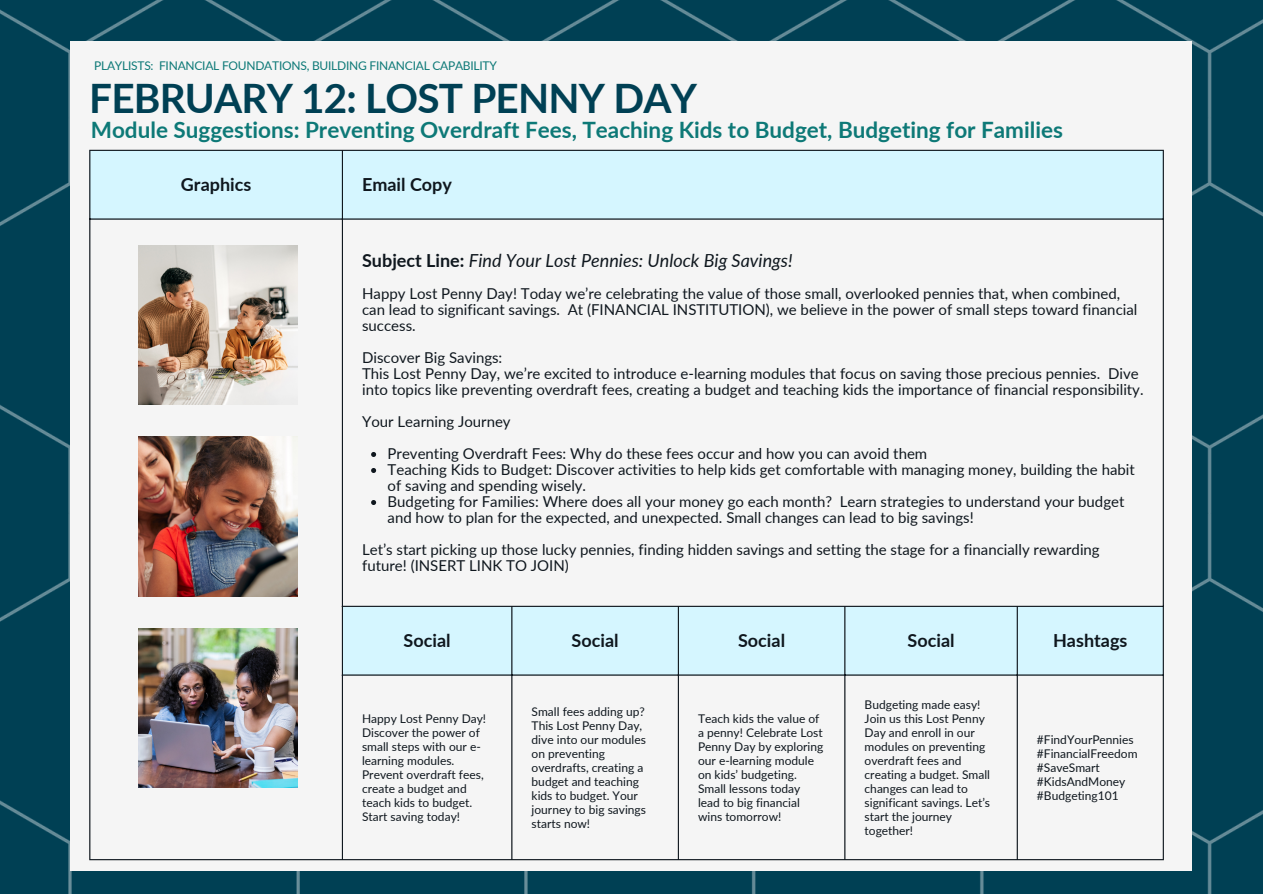
<style>
.page{position:relative;width:1263px;height:894px;background:#fff}
.page>*{position:absolute;margin:0;border:0;box-sizing:border-box;transform-origin:0 0}
.t1{font:700 40.5px "Lato";letter-spacing:-.02em;color:#004054}
.t2{font:700 22.5px "Lato";color:#0d7977}
.t3{font:700 18px "Lato";color:#0f171e}
.t4{font:italic 18px "Lato";color:#0f171e}
.t5{font:15px/16px "Lato";color:#0f171e}
.t6{font:12px/14px "Lato";color:#0f171e}
.t7{font:12px "Lato";letter-spacing:-.02em;color:#0d7977}
.s1{font-weight:700;font-style:normal}
</style>
<div class="page">
<div style="left:0;top:0;width:1263px;height:893px;background:#004054"></div>
<div style="left:71px;top:41px;width:1121px;height:829px;background:#f5f5f5"></div>
<svg style="left:90px;top:151px;width:1073px;height:524px"></svg>
<svg style="left:371px;top:452px;width:5px;height:5px"></svg>
<svg style="left:371px;top:468px;width:5px;height:5px"></svg>
<svg style="left:371px;top:500px;width:5px;height:5px"></svg>
<hr style="left:89px;top:151px;width:1px;height:707px;background:#0f171e">
<hr style="left:342px;top:151px;width:1px;height:707px;background:#0f171e">
<hr style="left:511px;top:606px;width:1px;height:252px;background:#0f171e">
<hr style="left:678px;top:606px;width:1px;height:252px;background:#0f171e">
<hr style="left:844px;top:606px;width:1px;height:252px;background:#0f171e">
<hr style="left:1017px;top:606px;width:1px;height:252px;background:#0f171e">
<hr style="left:1163px;top:151px;width:1px;height:707px;background:#0f171e">
<hr style="left:89px;top:150px;width:1075px;height:1px;background:#0f171e">
<hr style="left:89px;top:218px;width:1075px;height:1px;background:#0f171e">
<hr style="left:342px;top:605px;width:822px;height:1px;background:#0f171e">
<hr style="left:342px;top:674px;width:822px;height:1px;background:#0f171e">
<hr style="left:89px;top:858px;width:1075px;height:2px;background:#0f171e">
<img style="left:138px;top:245px;width:159px;height:159px">
<img style="left:138px;top:437px;width:159px;height:159px">
<img style="left:138px;top:628px;width:159px;height:159px">
<p class="t7" style="left:94px;top:59px;width:404px">PLAYLISTS: FINANCIAL FOUNDATIONS, BUILDING FINANCIAL CAPABILITY</p>
<p class="t1" style="left:89px;top:72px;width:609px">FEBRUARY 12: LOST PENNY DAY</p>
<p class="t2" style="left:91px;top:116px;width:974px">Module Suggestions: Preventing Overdraft Fees, Teaching Kids to Budget, Budgeting for Families</p>
<p class="t3" style="left:181px;top:173px;width:72px">Graphics</p>
<p class="t3" style="left:362px;top:173px;width:91px">Email Copy</p>
<p class="t4" style="left:362px;top:249px;width:432px"><span class="s1">Subject Line:</span> Find Your Lost Pennies: Unlock Big Savings!</p>
<p class="t5" style="left:362px;top:285px;width:777px">Happy Lost Penny Day! Today we’re celebrating the value of those small, overlooked pennies that, when combined, can lead to significant savings. At (FINANCIAL INSTITUTION), we believe in the power of small steps toward financial success.</p>
<p class="t5" style="left:362px;top:349px;width:142px">Discover Big Savings:</p>
<p class="t5" style="left:362px;top:365px;width:783px">This Lost Penny Day, we’re excited to introduce e-learning modules that focus on saving those precious pennies. Dive into topics like preventing overdraft fees, creating a budget and teaching kids the importance of financial responsibility.</p>
<p class="t5" style="left:362px;top:413px;width:150px">Your Learning Journey</p>
<p class="t5" style="left:388px;top:445px;width:541px">Preventing Overdraft Fees: Why do these fees occur and how you can avoid them</p>
<p class="t5" style="left:388px;top:461px;width:749px">Teaching Kids to Budget: Discover activities to help kids get comfortable with managing money, building the habit of saving and spending wisely.</p>
<p class="t5" style="left:388px;top:493px;width:738px">Budgeting for Families: Where does all your money go each month? Learn strategies to understand your budget and how to plan for the expected, and unexpected. Small changes can lead to big savings!</p>
<p class="t5" style="left:362px;top:541px;width:739px">Let’s start picking up those lucky pennies, finding hidden savings and setting the stage for a financially rewarding future! (INSERT LINK TO JOIN)</p>
<p class="t3" style="left:404px;top:629px;width:49px">Social</p>
<p class="t3" style="left:572px;top:629px;width:49px">Social</p>
<p class="t3" style="left:738px;top:629px;width:49px">Social</p>
<p class="t3" style="left:907px;top:629px;width:49px">Social</p>
<p class="t3" style="left:1053px;top:629px;width:76px">Hashtags</p>
<p class="t6" style="left:362px;top:711px;width:126px">Happy Lost Penny Day!<br>Discover the power of small steps with our e&shy;learning modules.<br>Prevent overdraft fees, create a budget and teach kids to budget.<br>Start saving today!</p>
<p class="t6" style="left:532px;top:704px;width:116px">Small fees adding up?<br>This Lost Penny Day, dive into our modules on preventing overdrafts, creating a budget and teaching kids to budget. Your journey to big savings starts now!</p>
<p class="t6" style="left:698px;top:711px;width:127px">Teach kids the value of a penny! Celebrate Lost<br>Penny Day by exploring our e-learning module on kids’ budgeting.<br>Small lessons today lead to big financial wins tomorrow!</p>
<p class="t6" style="left:865px;top:697px;width:127px">Budgeting made easy!<br>Join us this Lost Penny<br>Day and enroll in our modules on preventing overdraft fees and creating a budget. Small changes can lead to significant savings. Let’s start the journey together!</p>
<p class="t6" style="left:1037px;top:732px;width:98px">#FindYourPennies</p>
<p class="t6" style="left:1037px;top:746px;width:102px">#FinancialFreedom</p>
<p class="t6" style="left:1037px;top:760px;width:64px">#SaveSmart</p>
<p class="t6" style="left:1037px;top:774px;width:90px">#KidsAndMoney</p>
<p class="t6" style="left:1037px;top:788px;width:83px">#Budgeting101</p>
</div>
